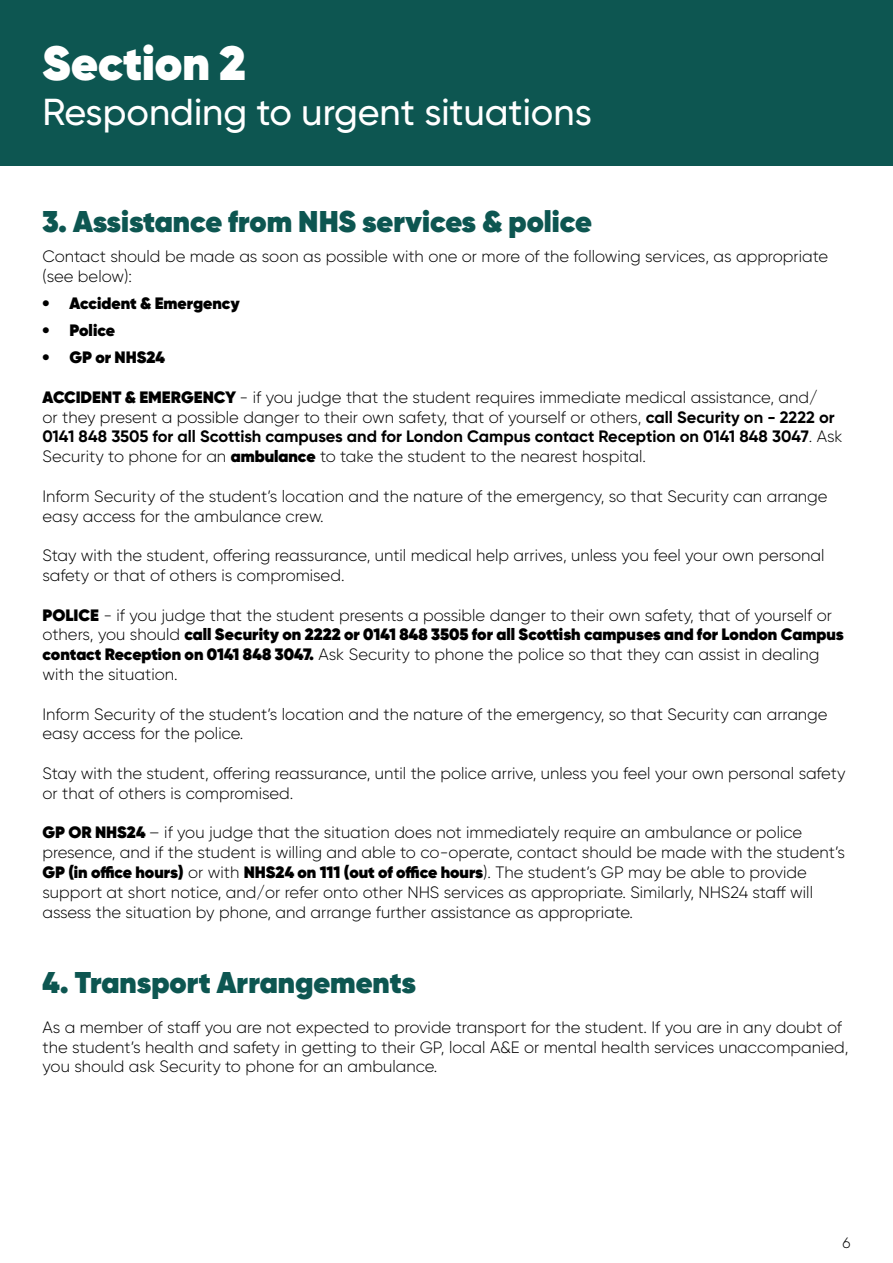
<style>
.page{position:relative;width:893px;height:1263px;background:#fff}
.page>*{position:absolute;margin:0;border:0;box-sizing:border-box;transform-origin:0 0}
.t1{font:800 48px "Gilroy";color:#fff}
.t2{font:500 37.5px "Gilroy";color:#fff}
.t3{font:800 30px "Gilroy";color:#0d5651}
.t4{font:300 16.5px/19.8px "Gilroy";color:#000}
.t5{font:800 16.5px "Gilroy";color:#000}
.t6{font:300 15px "Gilroy";color:#000}
.s1{font-weight:800}
.s2{font-weight:700}
</style>
<div class="page">
<div style="left:0;top:0;width:893px;height:166px;background:#0d5651"></div>
<p class="t1" style="left:43px;top:32px;width:205px">Section 2</p>
<p class="t2" style="left:43px;top:88px;width:551px">Responding to urgent situations</p>
<p class="t3" style="left:43px;top:203px;width:551px">3. Assistance from NHS services &amp; police</p>
<p class="t4" style="left:43px;top:247px;width:787px">Contact should be made as soon as possible with one or more of the following services, as appropriate (see below):</p>
<p class="t5" style="left:43px;top:293px;width:199px">• Accident &amp; Emergency</p>
<p class="t5" style="left:43px;top:320px;width:74px">• Police</p>
<p class="t5" style="left:43px;top:347px;width:124px">• GP or NHS24</p>
<p class="t4" style="left:43px;top:387px;width:801px"><span class="s1">ACCIDENT &amp; EMERGENCY</span> - if you judge that the student requires immediate medical assistance, and/<br>or they present a possible danger to their own safety, that of yourself or others, <span class="s2">call Security on - 2222 or 0141 848 3505 for all Scottish campuses and for London Campus contact Reception on 0141 848 3047</span>. Ask Security to phone for an <span class="s1">ambulance</span> to take the student to the nearest hospital.</p>
<p class="t4" style="left:43px;top:486px;width:787px">Inform Security of the student’s location and the nature of the emergency, so that Security can arrange easy access for the ambulance crew.</p>
<p class="t4" style="left:43px;top:545px;width:783px">Stay with the student, offering reassurance, until medical help arrives, unless you feel your own personal safety or that of others is compromised.</p>
<p class="t4" style="left:43px;top:605px;width:803px"><span class="s1">POLICE</span> - if you judge that the student presents a possible danger to their own safety, that of yourself or others, you should <span class="s1">call Security on 2222 or 0141 848 3505 for all Scottish campuses and for London Campus contact Reception on 0141 848 3047.</span> Ask Security to phone the police so that they can assist in dealing with the situation.</p>
<p class="t4" style="left:43px;top:704px;width:787px">Inform Security of the student’s location and the nature of the emergency, so that Security can arrange easy access for the police.</p>
<p class="t4" style="left:43px;top:763px;width:804px">Stay with the student, offering reassurance, until the police arrive, unless you feel your own personal safety or that of others is compromised.</p>
<p class="t4" style="left:43px;top:823px;width:804px"><span class="s1">GP OR NHS24</span> – if you judge that the situation does not immediately require an ambulance or police presence, and if the student is willing and able to co-operate, contact should be made with the student’s <span class="s1">GP (in office hours)</span> or with <span class="s1">NHS24 on 111 (out of office hours</span>). The student’s GP may be able to provide support at short notice, and/or refer onto other NHS services as appropriate. Similarly, NHS24 staff will assess the situation by phone, and arrange further assistance as appropriate.</p>
<p class="t3" style="left:43px;top:963px;width:375px">4. Transport Arrangements</p>
<p class="t4" style="left:43px;top:1017px;width:807px">As a member of staff you are not expected to provide transport for the student. If you are in any doubt of the student’s health and safety in getting to their GP, local A&amp;E or mental health services unaccompanied, you should ask Security to phone for an ambulance.</p>
<p class="t6" style="left:842px;top:1233px;width:10px">6</p>
</div>
